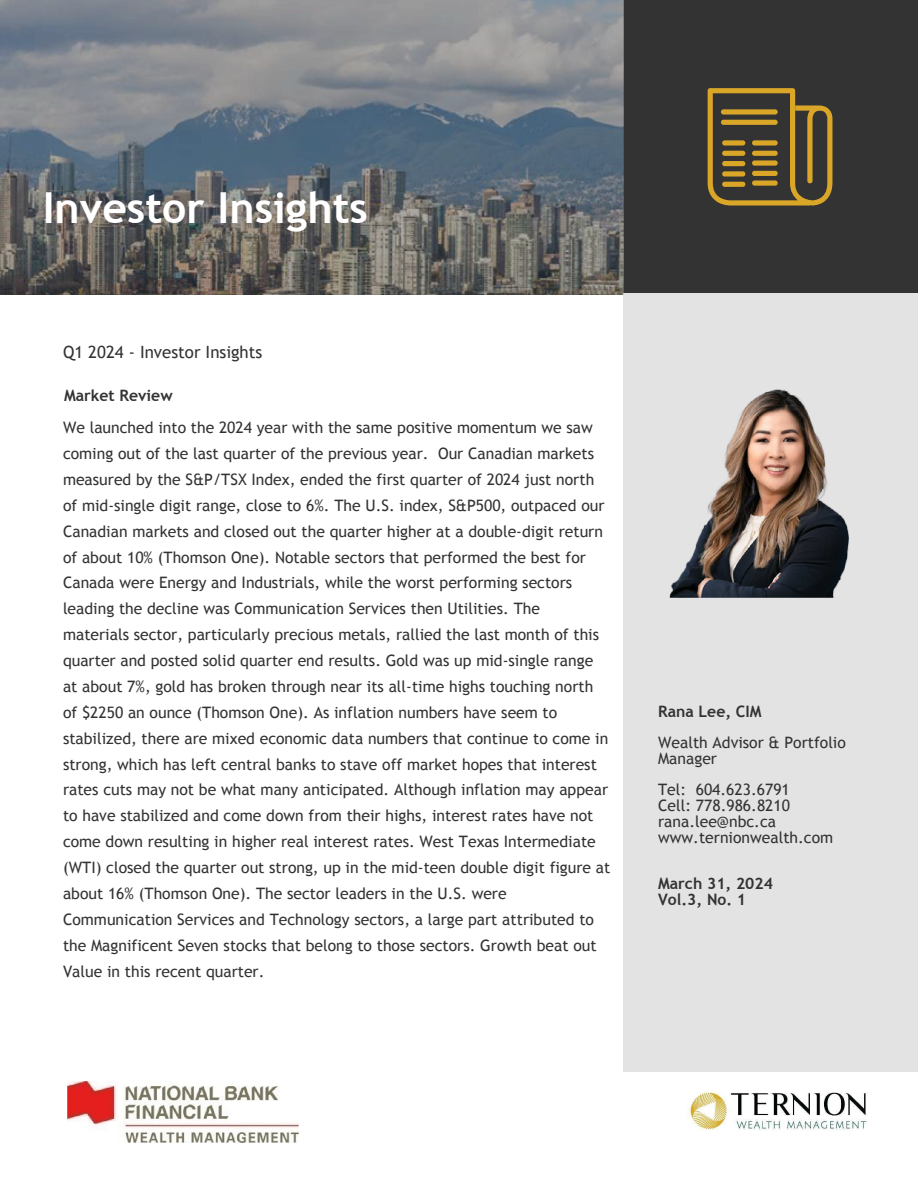
<style>
.page{position:relative;width:918px;height:1188px;background:#fff}
.page>*{position:absolute;margin:0;border:0;box-sizing:border-box;transform-origin:0 0}
.t1{font:700 42.75px "Trebuchet MS";color:#fff}
.t2{font:16.8px "Trebuchet MS";color:#333}
.t3{font:15.75px/25.8px "Trebuchet MS";color:#333}
.t4{font:700 15.75px/15.8px "Trebuchet MS";color:#333}
</style>
<div class="page">
<div style="left:0;top:0;width:918px;height:295px;background:#333"></div>
<div style="left:623px;top:294px;width:295px;height:778px;background:#e3e3e3"></div>
<svg style="left:708px;top:88px;width:124px;height:118px"></svg>
<img style="left:669px;top:389px;width:180px;height:208px">
<img style="left:0;top:0;width:623px;height:295px">
<img style="left:686px;top:1091px;width:181px;height:39px">
<img style="left:68px;top:1081px;width:230px;height:62px">
<h1 class="t1" style="left:43px;top:181px;width:327px">Investor Insights</h1>
<p class="t2" style="left:63px;top:342px;width:201px">Q1 2024 - Investor Insights</p>
<p class="t4" style="left:64px;top:387px;width:110px">Market Review</p>
<p class="t3" style="left:63px;top:415px;width:549px">We launched into the 2024 year with the same positive momentum we saw coming out of the last quarter of the previous year. Our Canadian markets measured by the S&amp;P/TSX Index, ended the first quarter of 2024 just north of mid-single digit range, close to 6%. The U.S. index, S&amp;P500, outpaced our Canadian markets and closed out the quarter higher at a double-digit return of about 10% (Thomson One). Notable sectors that performed the best for Canada were Energy and Industrials, while the worst performing sectors leading the decline was Communication Services then Utilities. The<br>materials sector, particularly precious metals, rallied the last month of this quarter and posted solid quarter end results. Gold was up mid-single range at about 7%, gold has broken through near its all-time highs touching north of $2250 an ounce (Thomson One). As inflation numbers have seem to stabilized, there are mixed economic data numbers that continue to come in strong, which has left central banks to stave off market hopes that interest rates cuts may not be what many anticipated. Although inflation may appear to have stabilized and come down from their highs, interest rates have not come down resulting in higher real interest rates. West Texas Intermediate (WTI) closed the quarter out strong, up in the mid-teen double digit figure at about 16% (Thomson One). The sector leaders in the U.S. were Communication Services and Technology sectors, a large part attributed to the Magnificent Seven stocks that belong to those sectors. Growth beat out Value in this recent quarter.</p>
<p class="t4" style="left:658px;top:703px;width:105px">Rana Lee, CIM</p>
<p class="t3" style="left:658px;top:735px;width:189px;line-height:15.8px">Wealth Advisor &amp; Portfolio<br>Manager</p>
<p class="t3" style="left:658px;top:782px;width:177px;line-height:15.8px">Tel: 604.623.6791<br>Cell: 778.986.8210 rana.lee@nbc.ca www.ternionwealth.com</p>
<p class="t4" style="left:658px;top:875px;width:116px">March 31, 2024<br>Vol.3, No. 1</p>
</div>
